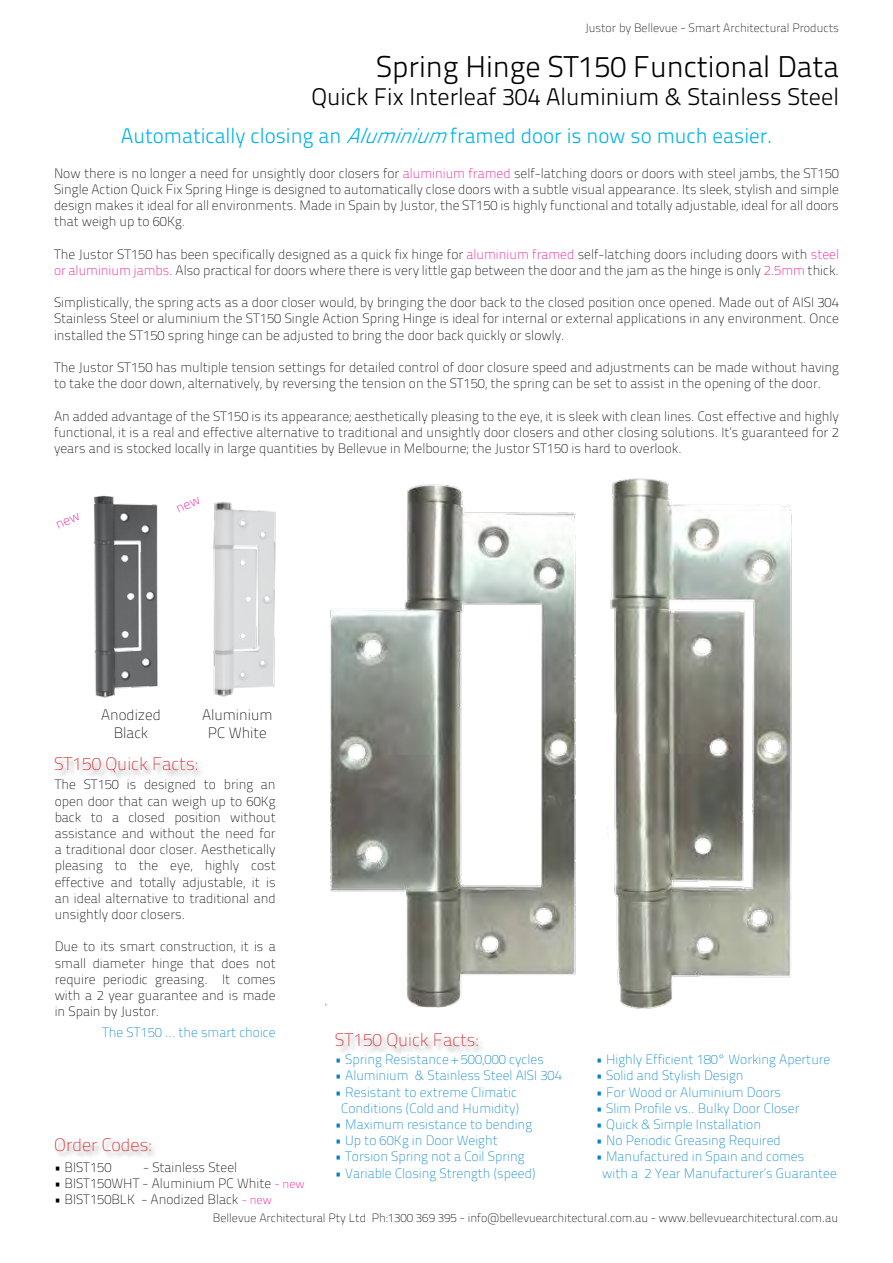
<style>
.page{position:relative;width:893px;height:1263px;background:#fff}
.page>*{position:absolute;margin:0;border:0;box-sizing:border-box;transform-origin:0 0}
.t1{font:30px "Titillium Text 25 L 250 wt";color:#000}
.t2{font:24px "Titillium Text 25 L 250 wt";color:#000}
.t3{font:21px "Titillium Text 25 L 250 wt";color:#00b2e8}
.t4{font:18px "Titillium Text 25 L 1 wt";color:#d2232a}
.t5{font:15px/18px "Titillium Text 25 L 1 wt";color:#000;text-align:center}
.t6{font:13.5px/16.2px "Titillium Text 25 L 1 wt";color:#000;text-align:justify}
.t7{font:13.5px/16.2px "Titillium Text 25 L 1 wt";color:#0083ca;text-align:center}
.t8{font:12px "Titillium Text 25 L 1 wt";color:#000}
.s1{font-style:italic}
.s2{color:#ec008c}
.s3{font-size:12px;color:#ec008c}
</style>
<div class="page">
<img style="left:325px;top:484px;width:251px;height:523px">
<img style="left:607px;top:478px;width:185px;height:531px">
<div style="left:54px;top:757px;width:152px;height:24px;background:#000;opacity:.5"></div>
<div style="left:335px;top:1033px;width:151px;height:24px;background:#000;opacity:.5"></div>
<div style="left:55px;top:1137px;width:104px;height:22px;background:#000;opacity:.5"></div>
<img style="left:93px;top:495px;width:65px;height:203px">
<img style="left:212px;top:501px;width:64px;height:196px">
<p class="t8" style="left:585px;top:19px;width:255px">Justor by Bellevue - Smart Architectural Products</p>
<h1 class="t1" style="left:376px;top:44px;width:464px">Spring Hinge ST150 Functional Data</h1>
<h2 class="t2" style="left:311px;top:79px;width:529px">Quick Fix Interleaf 304 Aluminium &amp; Stainless Steel</h2>
<h3 class="t3" style="left:121px;top:121px;width:653px">Automatically closing an <span class="s1">Aluminium</span>framed door is now so much easier.</h3>
<p class="t6" style="left:54px;top:164px;width:787px">Now there is no longer a need for unsightly door closers for <span class="s2">aluminium framed</span> self-latching doors or doors with steel jambs, the ST150<br>Single Action Quick Fix Spring Hinge is designed to automatically close doors with a subtle visual appearance. Its sleek, stylish and simple design makes it ideal for all environments. Made in Spain by Justor, the ST150 is highly functional and totally adjustable, ideal for all doors that weigh up to 60Kg.</p>
<p class="t6" style="left:54px;top:245px;width:787px">The Justor ST150 has been specifically designed as a quick fix hinge for <span class="s2">aluminium framed</span> self-latching doors including doors with <span class="s2">steel or aluminium jambs</span>. Also practical for doors where there is very little gap between the door and the jam as the hinge is only <span class="s2">2.5mm</span> thick.</p>
<p class="t6" style="left:54px;top:294px;width:786px">Simplistically, the spring acts as a door closer would, by bringing the door back to the closed position once opened. Made out of AISI 304<br>Stainless Steel or aluminium the ST150 Single Action Spring Hinge is ideal for internal or external applications in any environment. Once installed the ST150 spring hinge can be adjusted to bring the door back quickly or slowly.</p>
<p class="t6" style="left:54px;top:359px;width:786px">The Justor ST150 has multiple tension settings for detailed control of door closure speed and adjustments can be made without having to take the door down, alternatively, by reversing the tension on the ST150, the spring can be set to assist in the opening of the door.</p>
<p class="t6" style="left:54px;top:407px;width:786px">An added advantage of the ST150 is its appearance; aesthetically pleasing to the eye, it is sleek with clean lines. Cost effective and highly functional, it is a real and effective alternative to traditional and unsightly door closers and other closing solutions. It’s guaranteed for 2 years and is stocked locally in large quantities by Bellevue in Melbourne; the Justor ST150 is hard to overlook.</p>
<p class="t5" style="left:101px;top:705px;width:61px">Anodized<br>Black</p>
<p class="t5" style="left:202px;top:705px;width:72px">Aluminium<br>PC White</p>
<h3 class="t4" style="left:54px;top:751px;width:145px">ST150 Quick Facts:</h3>
<p class="t6" style="left:55px;top:776px;width:222px">The ST150 is designed to bring an open door that can weigh up to 60Kg back to a closed position without assistance and without the need for a traditional door closer. Aesthetically pleasing to the eye, highly cost effective and totally adjustable, it is an ideal alternative to traditional and unsightly door closers.</p>
<p class="t6" style="left:55px;top:938px;width:222px">Due to its smart construction, it is a small diameter hinge that does not require periodic greasing. It comes with a 2 year guarantee and is made in Spain by Justor.</p>
<p class="t7" style="left:102px;top:1023px;width:175px">The ST150 ... the smart choice</p>
<h3 class="t4" style="left:54px;top:1131px;width:98px">Order Codes:</h3>
<p class="t6" style="left:54px;top:1158px;width:59px">• BIST150</p>
<p class="t6" style="left:143px;top:1158px;width:96px">- Stainless Steel</p>
<p class="t6" style="left:54px;top:1174px;width:252px">• BIST150WHT - Aluminium PC White <span class="s3">- new</span></p>
<p class="t6" style="left:54px;top:1190px;width:219px">• BIST150BLK - Anodized Black <span class="s3">- new</span></p>
<h3 class="t4" style="left:335px;top:1027px;width:145px">ST150 Quick Facts:</h3>
<p class="t7" style="left:335px;top:1051px;width:210px">• Spring Resistance + 500,000 cycles</p>
<p class="t7" style="left:335px;top:1067px;width:228px">• Aluminium &amp; Stainless Steel AISI 304</p>
<p class="t7" style="left:335px;top:1083px;width:186px">• Resistant to extreme Climatic<br>Conditions (Cold and Humidity)</p>
<p class="t7" style="left:335px;top:1115px;width:199px">• Maximum resistance to bending</p>
<p class="t7" style="left:335px;top:1132px;width:164px">• Up to 60Kg in Door Weight</p>
<p class="t7" style="left:335px;top:1148px;width:191px">• Torsion Spring not a Coil Spring</p>
<p class="t7" style="left:335px;top:1164px;width:202px">• Variable Closing Strength (speed)</p>
<p class="t7" style="left:596px;top:1051px;width:236px">• Highly Efficient 180° Working Aperture</p>
<p class="t7" style="left:596px;top:1067px;width:149px">• Solid and Stylish Design</p>
<p class="t7" style="left:596px;top:1083px;width:187px">• For Wood or Aluminium Doors</p>
<p class="t7" style="left:596px;top:1099px;width:205px">• Slim Profile vs.. Bulky Door Closer</p>
<p class="t7" style="left:596px;top:1115px;width:167px">• Quick &amp; Simple Installation</p>
<p class="t7" style="left:596px;top:1132px;width:187px">• No Periodic Greasing Required</p>
<p class="t7" style="left:602px;top:1148px;width:236px;text-align:left;text-indent:-6px">• Manufactured in Spain and comes<br>with a 2 Year Manufacturer’s Guarantee</p>
<p class="t8" style="left:213px;top:1209px;width:626px">Bellevue Architectural Pty Ltd Ph:1300 369 395 - info@bellevuearchitectural.com.au - www.bellevuearchitectural.com.au</p>
</div>
